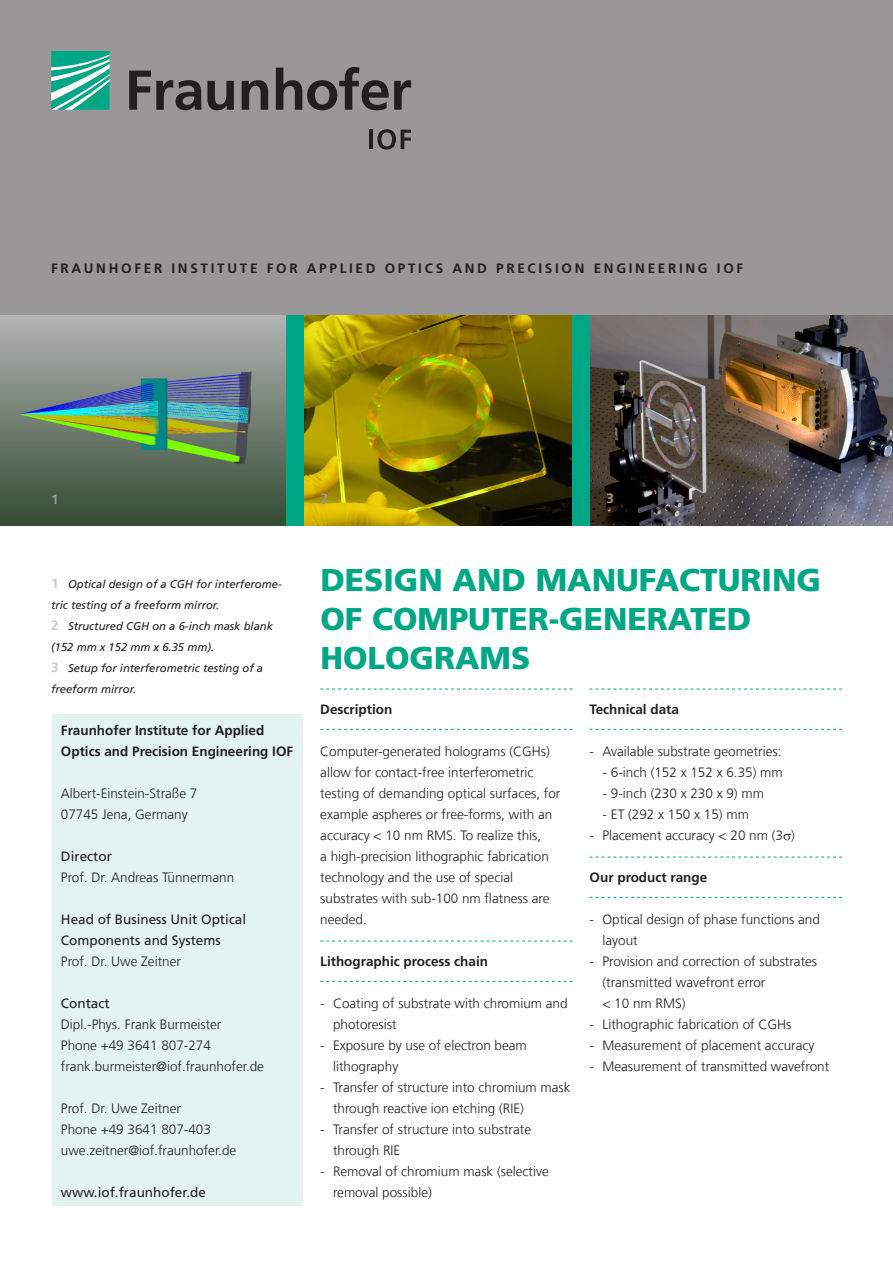
<style>
.page{position:relative;width:893px;height:1263px;background:#fff}
.page>*{position:absolute;margin:0;border:0;box-sizing:border-box;transform-origin:0 0}
._00_Titel{font:900 31.5px/39px "Frutiger LT Com";color:#00a786}
._06_Fließtext{font:300 13.5px/21px "Frutiger LT Com";color:#231f20}
._06_Fließtext-2{font:13.5px/21px "Frutiger LT Com";color:#231f20}
._11_Zwischenüberschr{font:700 13.5px "Frutiger LT Com";color:#231f20}
._10_Institutsname{font:700 13.5px "Frutiger LT Com";letter-spacing:.2em;color:#231f20}
._07_Zwischenüberschr{font:700 13.5px/21px "Frutiger LT Com";color:#231f20}
.t1{font:700 13.5px "Frutiger LT Com";color:#999798}
._05_Marginalie_Bildu{font:italic 11.25px/21px "Frutiger LT Com";color:#231f20}
.s1{font-weight:700;font-style:normal;font-size:13.5px;color:#cccaca}
</style>
<div class="page">
<div style="left:0;top:0;width:893px;height:315px;background:#999798"></div>
<svg style="left:51px;top:51px;width:59px;height:59px;background:#4abda7"></svg>
<svg style="left:129px;top:67px;width:282px;height:43px"></svg>
<hr style="left:369px;top:130px;width:4px;height:19px;background:#231f20">
<svg style="left:377px;top:129px;width:34px;height:20px"></svg>
<div style="left:52px;top:714px;width:251px;height:492px;background:#e3f3f0"></div>
<svg style="left:320px;top:689px;width:253px;height:1px"></svg>
<svg style="left:320px;top:729px;width:253px;height:1px"></svg>
<svg style="left:320px;top:941px;width:253px;height:1px"></svg>
<svg style="left:320px;top:981px;width:253px;height:1px"></svg>
<svg style="left:590px;top:689px;width:252px;height:1px"></svg>
<svg style="left:590px;top:729px;width:252px;height:1px"></svg>
<svg style="left:590px;top:857px;width:252px;height:1px"></svg>
<svg style="left:590px;top:897px;width:252px;height:1px"></svg>
<img style="left:303px;top:315px;width:269px;height:210px">
<img style="left:0;top:315px;width:286px;height:210px">
<div style="left:586px;top:315px;width:307px;height:213px;background:#231f20;opacity:.8"></div>
<div style="left:286px;top:315px;width:17px;height:210px;background:#00a786"></div>
<div style="left:572px;top:315px;width:17px;height:210px;background:#00a786"></div>
<p class="_10_Institutsname" style="left:51px;top:261px;width:694px">FRAUNHOFER INSTITUTE FOR APPLIED OPTICS AND PRECISION ENGINEERING IOF</p>
<p class="t1" style="left:51px;top:491px;width:9px">1</p>
<p class="t1" style="left:320px;top:491px;width:9px">2</p>
<p class="t1" style="left:606px;top:491px;width:9px">3</p>
<p class="_05_Marginalie_Bildu" style="left:51px;top:574px;width:232px"><span class="s1">1</span> Optical design of a CGH for interferome&shy;tric testing of a freeform mirror.</p>
<p class="_05_Marginalie_Bildu" style="left:51px;top:616px;width:224px"><span class="s1">2</span> Structured CGH on a 6-inch mask blank (152 mm x 152 mm x 6.35 mm).</p>
<p class="_05_Marginalie_Bildu" style="left:51px;top:658px;width:214px"><span class="s1">3</span> Setup for interferometric testing of a freeform mirror.</p>
<p class="_07_Zwischenüberschr" style="left:61px;top:720px;width:234px">Fraunhofer Institute for Applied<br>Optics and Precision Engineering IOF</p>
<p class="_06_Fließtext" style="left:61px;top:783px;width:138px">Albert-Einstein-Straße 7</p>
<p class="_06_Fließtext" style="left:61px;top:804px;width:128px">07745 Jena, Germany</p>
<p class="_06_Fließtext-2" style="left:61px;top:846px;width:53px">Director</p>
<p class="_06_Fließtext" style="left:61px;top:867px;width:175px">Prof. Dr. Andreas Tünnermann</p>
<p class="_06_Fließtext-2" style="left:61px;top:909px;width:187px">Head of Business Unit Optical<br>Components and Systems</p>
<p class="_06_Fließtext" style="left:61px;top:951px;width:122px">Prof. Dr. Uwe Zeitner</p>
<p class="_06_Fließtext-2" style="left:61px;top:993px;width:50px">Contact</p>
<p class="_06_Fließtext" style="left:61px;top:1014px;width:162px">Dipl.-Phys. Frank Burmeister</p>
<p class="_06_Fließtext" style="left:61px;top:1035px;width:151px">Phone +49 3641 807-274</p>
<p class="_06_Fließtext" style="left:61px;top:1056px;width:205px">frank.burmeister@iof.fraunhofer.de</p>
<p class="_06_Fließtext" style="left:61px;top:1098px;width:122px">Prof. Dr. Uwe Zeitner</p>
<p class="_06_Fließtext" style="left:61px;top:1119px;width:151px">Phone +49 3641 807-403</p>
<p class="_06_Fließtext" style="left:61px;top:1140px;width:177px">uwe.zeitner@iof.fraunhofer.de</p>
<p class="_06_Fließtext-2" style="left:61px;top:1182px;width:147px">www.iof.fraunhofer.de</p>
<p class="_00_Titel" style="left:320px;top:560px;width:502px">DESIGN AND MANUFACTURING<br>OF COMPUTER-GENERATED</p>
<p class="_00_Titel" style="left:320px;top:638px;width:212px">HOLOGRAMS</p>
<p class="_11_Zwischenüberschr" style="left:320px;top:701px;width:73px">Description</p>
<p class="_06_Fließtext" style="left:320px;top:741px;width:242px">Computer-generated holograms (CGHs) allow for contact-free interferometric testing of demanding optical surfaces, for example aspheres or free-forms, with an accuracy &lt; 10 nm RMS. To realize this,<br>a high-precision lithographic fabrication technology and the use of special substrates with sub-100 nm flatness are needed.</p>
<p class="_11_Zwischenüberschr" style="left:320px;top:953px;width:169px">Lithographic process chain</p>
<p class="_06_Fließtext" style="left:333px;top:993px;width:236px;text-indent:-13px">- Coating of substrate with chromium and photoresist</p>
<p class="_06_Fließtext" style="left:333px;top:1035px;width:195px;text-indent:-13px">- Exposure by use of electron beam lithography</p>
<p class="_06_Fließtext" style="left:333px;top:1077px;width:239px;text-indent:-13px">- Transfer of structure into chromium mask through reactive ion etching (RIE)</p>
<p class="_06_Fließtext" style="left:333px;top:1119px;width:200px;text-indent:-13px">- Transfer of structure into substrate through RIE</p>
<p class="_06_Fließtext" style="left:333px;top:1161px;width:217px;text-indent:-13px">- Removal of chromium mask (selective removal possible)</p>
<p class="_11_Zwischenüberschr" style="left:590px;top:701px;width:91px">Technical data</p>
<p class="_06_Fließtext" style="left:590px;top:741px;width:193px">- Available substrate geometries:</p>
<p class="_06_Fließtext" style="left:602px;top:762px;width:182px">- 6-inch (152 x 152 x 6.35) mm</p>
<p class="_06_Fließtext" style="left:602px;top:783px;width:163px">- 9-inch (230 x 230 x 9) mm</p>
<p class="_06_Fließtext" style="left:602px;top:804px;width:148px">- ET (292 x 150 x 15) mm</p>
<p class="_06_Fließtext" style="left:590px;top:825px;width:207px">- Placement accuracy &lt; 20 nm (3 )</p>
<p class="_11_Zwischenüberschr" style="left:590px;top:869px;width:119px">Our product range</p>
<p class="_06_Fließtext" style="left:602px;top:909px;width:219px;text-indent:-13px">- Optical design of phase functions and layout</p>
<p class="_06_Fließtext" style="left:602px;top:951px;width:216px;text-indent:-13px">- Provision and correction of substrates (transmitted wavefront error<br>&lt; 10 nm RMS)</p>
<p class="_06_Fließtext" style="left:590px;top:1014px;width:203px">- Lithographic fabrication of CGHs</p>
<p class="_06_Fließtext" style="left:590px;top:1035px;width:226px">- Measurement of placement accuracy</p>
<p class="_06_Fließtext" style="left:590px;top:1056px;width:241px">- Measurement of transmitted wavefront</p>
</div>
